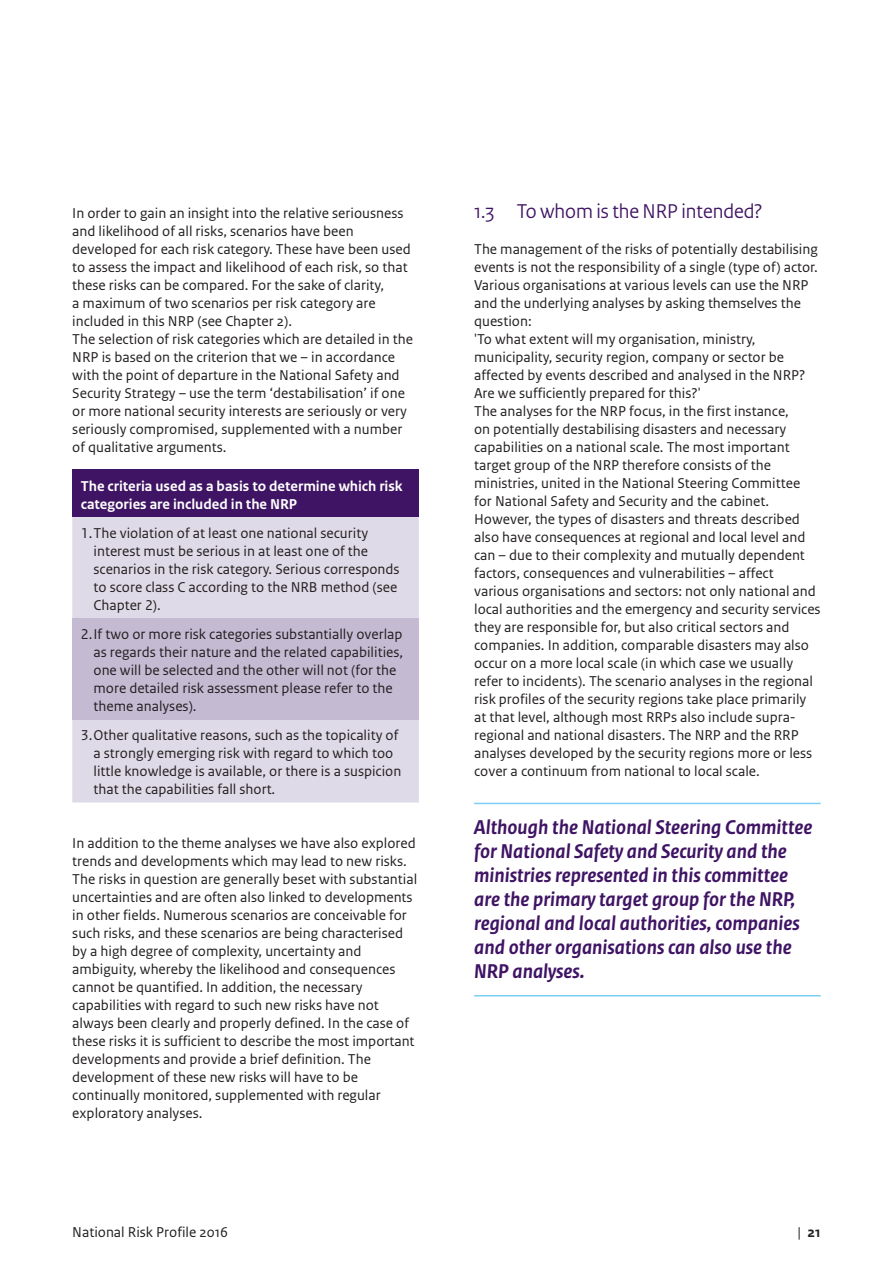
<style>
.page{position:relative;width:893px;height:1263px;background:#fff}
.page>*{position:absolute;margin:0;border:0;box-sizing:border-box;transform-origin:0 0}
._13_RIVM_Quote{font:italic 700 21px/24px "Rijksoverheid Sans Text";color:#3f1464}
.H2_RIVM_Paragraafkop{font:21px "Rijksoverheid Sans Heading";color:#3f1464}
._10_RIVM_Broodtekst{font:15px/18px "Rijksoverheid Sans Text";color:#231f20}
.RIVM_Tabel_plat_10pt{font:15px/18px "Rijksoverheid Sans Text";color:#231f20}
.RIVM_Tabel_kop_10pt{font:700 15px/18px "Rijksoverheid Sans Text";color:#fff}
.t1{font:700 15px "Rijksoverheid Sans Text";color:#231f20}
.s1{font-weight:400}
</style>
<div class="page">
<div style="left:72px;top:470px;width:347px;height:47px;background:#3f1464"></div>
<div style="left:72px;top:517px;width:347px;height:285px;background:#dfdae7"></div>
<div style="left:72px;top:618px;width:347px;height:101px;background:#c4bbd3"></div>
<hr style="left:474px;top:803px;width:347px;height:1px;background:#7ccff2">
<hr style="left:474px;top:995px;width:347px;height:1px;background:#7ccff2">
<p class="_10_RIVM_Broodtekst" style="left:72px;top:204px;width:340px">In order to gain an insight into the relative seriousness and likelihood of all risks, scenarios have been developed for each risk category. These have been used to assess the impact and likelihood of each risk, so that these risks can be compared. For the sake of clarity,<br>a maximum of two scenarios per risk category are included in this NRP (see Chapter 2).</p>
<p class="_10_RIVM_Broodtekst" style="left:72px;top:330px;width:342px">The selection of risk categories which are detailed in the NRP is based on the criterion that we – in accordance with the point of departure in the National Safety and Security Strategy – use the term ‘destabilisation’ if one or more national security interests are seriously or very seriously compromised, supplemented with a number of qualitative arguments.</p>
<p class="RIVM_Tabel_kop_10pt" style="left:81px;top:477px;width:323px">The criteria used as a basis to determine which risk categories are included in the NRP</p>
<p class="RIVM_Tabel_plat_10pt" style="left:94px;top:524px;width:308px;text-indent:-13px">1.The violation of at least one national security interest must be serious in at least one of the scenarios in the risk category. Serious corresponds to score class C according to the NRB method (see Chapter 2).</p>
<p class="RIVM_Tabel_plat_10pt" style="left:94px;top:625px;width:311px;text-indent:-13px">2.If two or more risk categories substantially overlap as regards their nature and the related capabilities, one will be selected and the other will not (for the more detailed risk assessment please refer to the theme analyses).</p>
<p class="RIVM_Tabel_plat_10pt" style="left:94px;top:726px;width:309px;text-indent:-13px">3.Other qualitative reasons, such as the topicality of a strongly emerging risk with regard to which too little knowledge is available, or there is a suspicion that the capabilities fall short.</p>
<p class="_10_RIVM_Broodtekst" style="left:72px;top:834px;width:346px">In addition to the theme analyses we have also explored trends and developments which may lead to new risks.<br>The risks in question are generally beset with substantial uncertainties and are often also linked to developments in other fields. Numerous scenarios are conceivable for such risks, and these scenarios are being characterised by a high degree of complexity, uncertainty and ambiguity, whereby the likelihood and consequences cannot be quantified. In addition, the necessary capabilities with regard to such new risks have not always been clearly and properly defined. In the case of these risks it is sufficient to describe the most important developments and provide a brief definition. The development of these new risks will have to be continually monitored, supplemented with regular exploratory analyses.</p>
<h2 class="H2_RIVM_Paragraafkop" style="left:474px;top:199px;width:290px">1.3 To whom is the NRP intended?</h2>
<p class="_10_RIVM_Broodtekst" style="left:474px;top:240px;width:345px">The management of the risks of potentially destabilising events is not the responsibility of a single (type of) actor.<br>Various organisations at various levels can use the NRP and the underlying analyses by asking themselves the question:</p>
<p class="_10_RIVM_Broodtekst" style="left:474px;top:330px;width:333px">'To what extent will my organisation, ministry, municipality, security region, company or sector be affected by events described and analysed in the NRP?<br>Are we sufficiently prepared for this?'</p>
<p class="_10_RIVM_Broodtekst" style="left:474px;top:402px;width:328px">The analyses for the NRP focus, in the first instance, on potentially destabilising disasters and necessary capabilities on a national scale. The most important target group of the NRP therefore consists of the ministries, united in the National Steering Committee for National Safety and Security and the cabinet.</p>
<p class="_10_RIVM_Broodtekst" style="left:474px;top:510px;width:348px">However, the types of disasters and threats described also have consequences at regional and local level and can – due to their complexity and mutually dependent factors, consequences and vulnerabilities – affect various organisations and sectors: not only national and local authorities and the emergency and security services they are responsible for, but also critical sectors and companies. In addition, comparable disasters may also occur on a more local scale (in which case we usually refer to incidents). The scenario analyses in the regional risk profiles of the security regions take place primarily at that level, although most RRPs also include supra&shy;regional and national disasters. The NRP and the RRP analyses developed by the security regions more or less cover a continuum from national to local scale.</p>
<p class="_13_RIVM_Quote" style="left:474px;top:815px;width:340px">Although the National Steering Committee for National Safety and Security and the ministries represented in this committee are the primary target group for the NRP, regional and local authorities, companies and other organisations can also use the NRP analyses.</p>
<p class="_10_RIVM_Broodtekst" style="left:72px;top:1223px;width:157px">National Risk Profile 2016</p>
<p class="t1" style="left:797px;top:1223px;width:25px"><span class="s1">|</span> 21</p>
</div>
